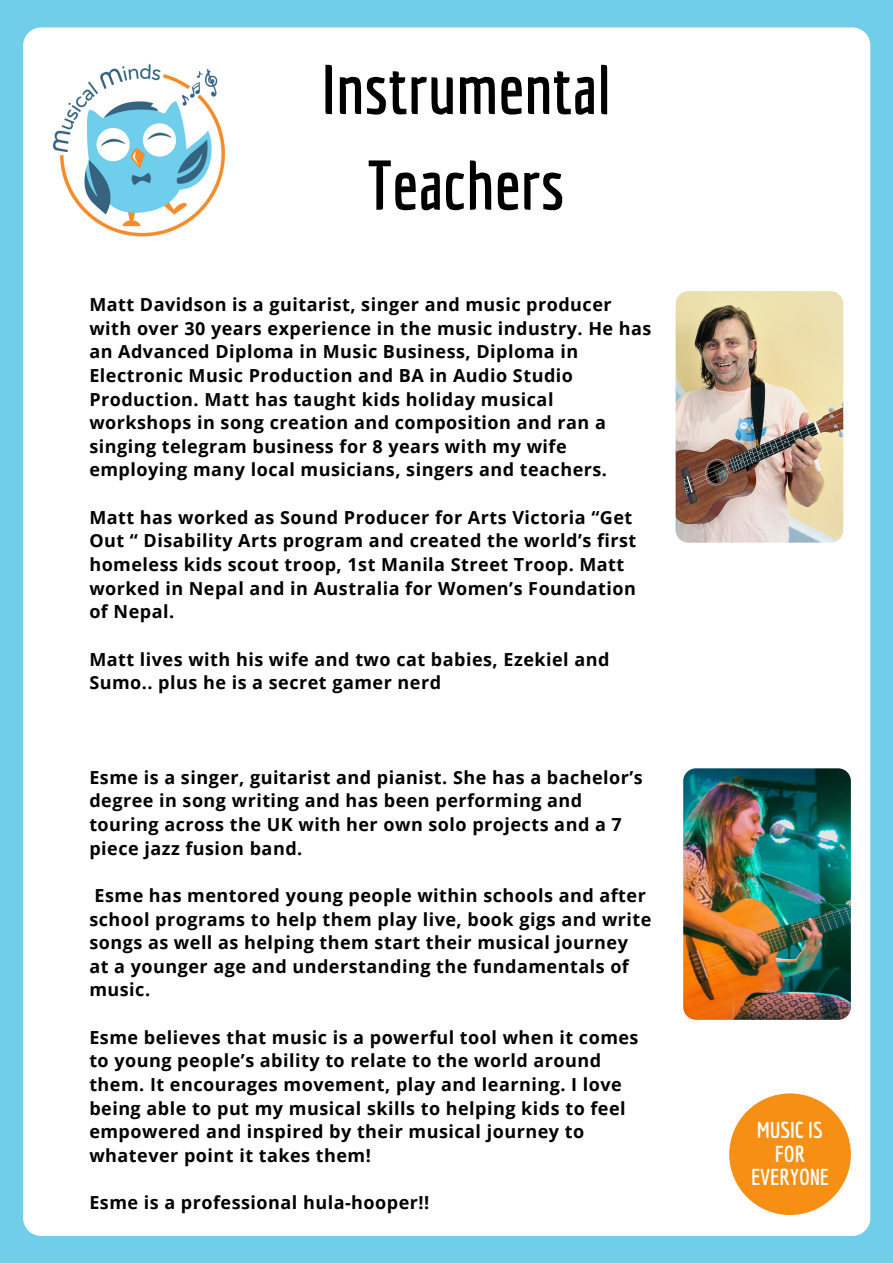
<style>
.page{position:relative;width:893px;height:1264px;background:#fff}
.page>*{position:absolute;margin:0;border:0;box-sizing:border-box;transform-origin:0 0}
.t1{font:700 68.4px "Economica";color:#000}
.t2{font:700 22.5px/23.7px "Economica";color:#fff;text-align:center}
.t3{font:700 18px/23.7px "Open Sans";letter-spacing:.025em;color:#000}
</style>
<div class="page">
<div style="left:0;top:0;width:892px;height:1263px;background:#71ceeb"></div>
<div style="left:23px;top:27px;width:847px;height:1208px;background:#fff;border-radius:18px"></div>
<img style="left:47px;top:48px;width:199px;height:199px;border-radius:50%">
<img style="left:675px;top:291px;width:168px;height:251px;border-radius:13px">
<img style="left:683px;top:768px;width:167px;height:251px;border-radius:13px">
<div style="left:729px;top:1093px;width:121px;height:121px;background:#f68f14;border-radius:50%"></div>
<p class="t1" style="left:321px;top:49px;width:291px">Instrumental</p>
<p class="t1" style="left:367px;top:145px;width:199px">Teachers</p>
<p class="t3" style="left:89px;top:292px;width:563px">Matt Davidson is a guitarist, singer and music producer with over 30 years experience in the music industry. He has an Advanced Diploma in Music Business, Diploma in Electronic Music Production and BA in Audio Studio Production. Matt has taught kids holiday musical workshops in song creation and composition and ran a singing telegram business for 8 years with my wife employing many local musicians, singers and teachers.</p>
<p class="t3" style="left:89px;top:505px;width:548px">Matt has worked as Sound Producer for Arts Victoria “Get Out “ Disability Arts program and created the world’s first homeless kids scout troop, 1st Manila Street Troop. Matt worked in Nepal and in Australia for Women’s Foundation of Nepal.</p>
<p class="t3" style="left:89px;top:646px;width:521px">Matt lives with his wife and two cat babies, Ezekiel and<br>Sumo.. plus he is a secret gamer nerd</p>
<p class="t3" style="left:89px;top:764px;width:555px">Esme is a singer, guitarist and pianist. She has a bachelor’s degree in song writing and has been performing and touring across the UK with her own solo projects and a 7 piece jazz fusion band.</p>
<p class="t3" style="left:89px;top:883px;width:563px">Esme has mentored young people within schools and after school programs to help them play live, book gigs and write songs as well as helping them start their musical journey at a younger age and understanding the fundamentals of music.</p>
<p class="t3" style="left:89px;top:1024px;width:550px">Esme believes that music is a powerful tool when it comes to young people’s ability to relate to the world around them. It encourages movement, play and learning. I love being able to put my musical skills to helping kids to feel empowered and inspired by their musical journey to whatever point it takes them!</p>
<p class="t3" style="left:89px;top:1190px;width:341px">Esme is a professional hula-hooper!!</p>
<p class="t2" style="left:751px;top:1117px;width:79px">MUSIC IS<br>FOR<br>EVERYONE</p>
</div>
